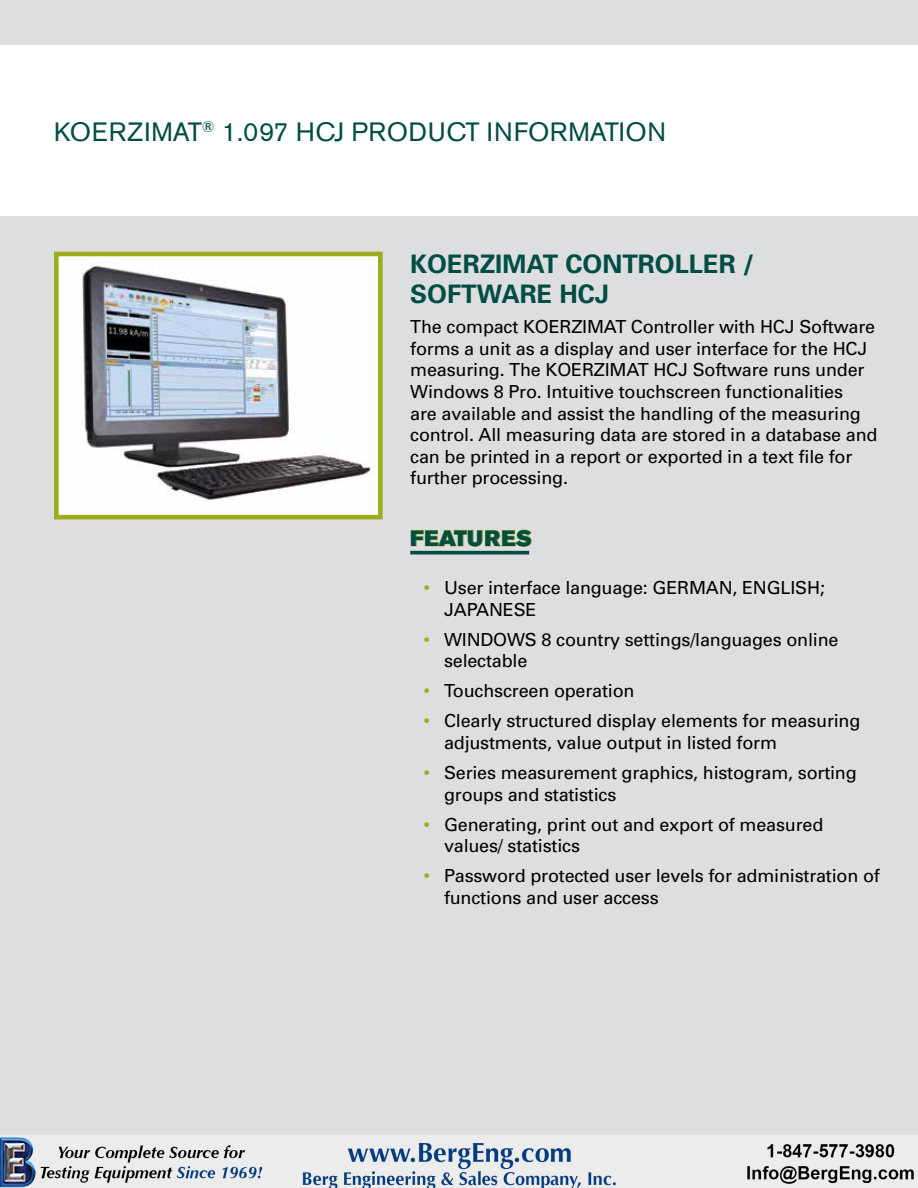
<style>
.page{position:relative;width:918px;height:1188px;background:#dddedf}
.page>*{position:absolute;margin:0;border:0;box-sizing:border-box;transform-origin:0 0}
.t1{font:26.25px "Akzidenz Grotesk BE";letter-spacing:.02em;color:#004d43}
.t2{font:700 25.5px/30.6px "Univers";color:#004d43}
.t3{font:21.9px "Akzidenz Grotesk BE Super";letter-spacing:.015em;color:#004d43}
.t4{font:18px/21.6px "Univers";letter-spacing:-.01em;color:#000}
.s1{font-family:"Akzidenz Grotesk BE";color:#9ead20}
</style>
<div class="page">
<div style="left:0;top:45px;width:918px;height:171px;background:#fff"></div>
<img style="left:60px;top:258px;width:317px;height:255px">
<div style="left:54px;top:252px;width:329px;height:267px;border:5px solid #9ead20"></div>
<svg style="left:411px;top:529px;width:121px;height:18px"></svg>
<hr style="left:410px;top:551px;width:119px;height:3px;background:#004d43">
<img style="left:0;top:1135px;width:918px;height:53px">
<h1 class="t1" style="left:54px;top:116px;width:614px">KOERZIMAT<sup>®</sup> 1.097 HCJ PRODUCT INFORMATION</h1>
<h2 class="t2" style="left:410px;top:247px;width:345px">KOERZIMAT CONTROLLER /<br>SOFTWARE HCJ</h2>
<p class="t4" style="left:410px;top:316px;width:469px">The compact KOERZIMAT Controller with HCJ Software forms a unit as a display and user interface for the HCJ measuring. The KOERZIMAT HCJ Software runs under Windows 8 Pro. Intuitive touchscreen functionalities<br>are available and assist the handling of the measuring control. All measuring data are stored in a database and can be printed in a report or exported in a text file for further processing.</p>
<p class="t3" style="left:410px;top:526px;width:123px">FEATURES</p>
<p class="t4" style="left:444px;top:577px;width:382px;text-indent:-20px"><span class="s1">•</span> User interface language: GERMAN, ENGLISH;<br>JAPANESE</p>
<p class="t4" style="left:444px;top:628px;width:396px;text-indent:-20px"><span class="s1">•</span> WINDOWS 8 country settings/languages online selectable</p>
<p class="t4" style="left:424px;top:680px;width:212px"><span class="s1">•</span> Touchscreen operation</p>
<p class="t4" style="left:444px;top:710px;width:418px;text-indent:-20px"><span class="s1">•</span> Clearly structured display elements for measuring adjustments, value output in listed form</p>
<p class="t4" style="left:444px;top:761px;width:414px;text-indent:-20px"><span class="s1">•</span> Series measurement graphics, histogram, sorting groups and statistics</p>
<p class="t4" style="left:444px;top:813px;width:381px;text-indent:-20px"><span class="s1">•</span> Generating, print out and export of measured values/ statistics</p>
<p class="t4" style="left:444px;top:865px;width:437px;text-indent:-20px"><span class="s1">•</span> Password protected user levels for administration of functions and user access</p>
</div>
